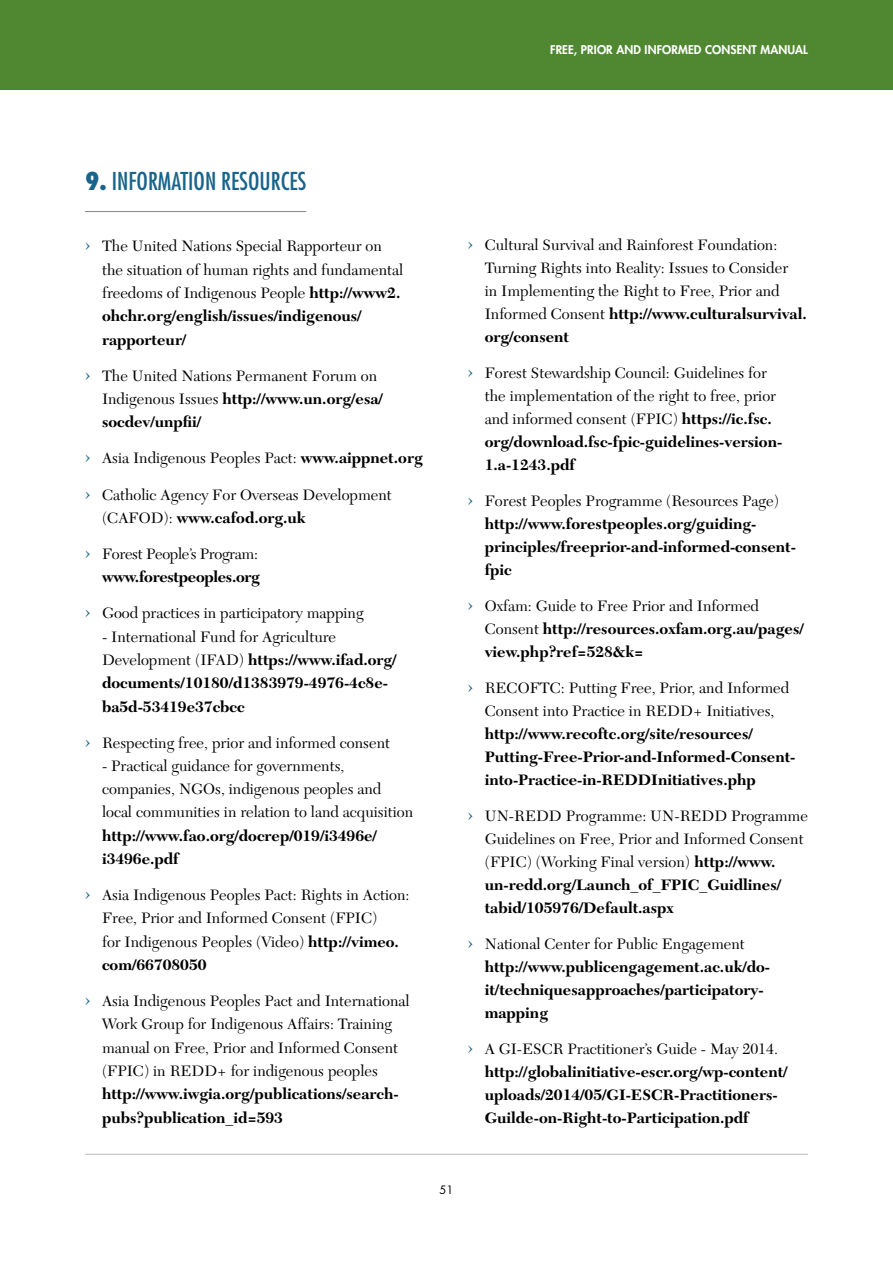
<style>
.page{position:relative;width:893px;height:1263px;background:#fff}
.page>*{position:absolute;margin:0;border:0;box-sizing:border-box;transform-origin:0 0}
.t1{font:condensed 24px "Futura Std";color:#19648a}
.t2{font:15.75px/23.2px "New Caledonia";color:#000}
.t3{font:700 15.75px/23.1px "New Caledonia";color:#000}
.t4{font:15.75px/23.2px "New Caledonia";letter-spacing:-.02em;color:#000;text-align:right}
.t5{font:800 11.7px "Futura Std";letter-spacing:.01em;color:#fff}
.t6{font:11.25px "Futura Std";color:#000}
.s1{font-weight:800}
.s2{font-size:22.5px;color:#19648a}
.s3{font-weight:700}
.s4{font-weight:400}
.s5{font-weight:400;font-size:22.5px;color:#19648a}
</style>
<div class="page">
<hr style="left:85px;top:1154px;width:723px;height:1px;background:#bababa">
<div style="left:0;top:0;width:893px;height:89px;background:#508831"></div>
<hr style="left:85px;top:211px;width:221px;height:1px;background:#878787">
<p class="t5" style="left:550px;top:43px;width:259px">FREE, PRIOR AND INFORMED CONSENT MANUAL</p>
<h1 class="t1" style="left:85px;top:167px;width:223px"><span class="s1">9.</span> INFORMATION RESOURCES</h1>
<p class="t2" style="left:102px;top:235px;width:303px;text-indent:-17px"><span class="s2">›</span> The United Nations Special Rapporteur on the situation of human rights and fundamental freedoms of Indigenous People <span class="s3">http://www2. ohchr.org/english/issues/indigenous/ rapporteur/</span></p>
<p class="t2" style="left:102px;top:364px;width:282px;text-indent:-17px"><span class="s2">›</span> The United Nations Permanent Forum on<br>Indigenous Issues <span class="s3">http://www.un.org/esa/ socdev/unpfii/</span></p>
<p class="t2" style="left:85px;top:447px;width:339px"><span class="s2">›</span> Asia Indigenous Peoples Pact: <span class="s3">www.aippnet.org</span></p>
<p class="t2" style="left:102px;top:483px;width:291px;text-indent:-17px"><span class="s2">›</span> Catholic Agency For Overseas Development (CAFOD): <span class="s3">www.cafod.org.uk</span></p>
<p class="t4" style="left:85px;top:542px;width:176px"><span class="s2">›</span> Forest People’s Program: <span class="s3">www.forestpeoples.org</span></p>
<p class="t2" style="left:85px;top:602px;width:280px"><span class="s2">›</span> Good practices in participatory mapping</p>
<p class="t3" style="left:102px;top:625px;width:296px"><span class="s4">- International Fund for Agriculture Development (IFAD)</span> https://www.ifad.org/ documents/10180/d1383979-4976-4c8e&shy;ba5d-53419e37cbcc</p>
<p class="t2" style="left:85px;top:731px;width:307px"><span class="s2">›</span> Respecting free, prior and informed consent</p>
<p class="t2" style="left:102px;top:754px;width:313px">- Practical guidance for governments, companies, NGOs, indigenous peoples and local communities in relation to land acquisition</p>
<p class="t3" style="left:102px;top:824px;width:276px">http://www.fao.org/docrep/019/i3496e/ i3496e.pdf</p>
<p class="t2" style="left:102px;top:884px;width:309px;text-indent:-17px"><span class="s2">›</span> Asia Indigenous Peoples Pact: Rights in Action:<br>Free, Prior and Informed Consent (FPIC)<br>for Indigenous Peoples (Video) <span class="s3">http://vimeo. com/66708050</span></p>
<p class="t2" style="left:102px;top:990px;width:309px;text-indent:-17px"><span class="s2">›</span> Asia Indigenous Peoples Pact and International Work Group for Indigenous Affairs: Training manual on Free, Prior and Informed Consent (FPIC) in REDD+ for indigenous peoples</p>
<p class="t3" style="left:102px;top:1083px;width:298px">http://www.iwgia.org/publications/search&shy;pubs?publication_id=593</p>
<p class="t2" style="left:485px;top:234px;width:324px;text-indent:-17px"><span class="s2">›</span> Cultural Survival and Rainforest Foundation:<br>Turning Rights into Reality: Issues to Consider<br>in Implementing the Right to Free, Prior and Informed Consent <span class="s3">http://www.culturalsurvival. org/consent</span></p>
<p class="t2" style="left:485px;top:362px;width:299px;text-indent:-17px"><span class="s2">›</span> Forest Stewardship Council: Guidelines for the implementation of the right to free, prior and informed consent (FPIC) <span class="s3">https://ic.fsc. org/download.fsc-fpic-guidelines-version-1.a-1243.pdf</span></p>
<p class="t3" style="left:485px;top:489px;width:313px;text-indent:-17px"><span class="s5">›</span> <span class="s4">Forest Peoples Programme (Resources Page) </span>http://www.forestpeoples.org/guiding&shy;principles/freeprior-and-informed-consent&shy;fpic</p>
<p class="t3" style="left:485px;top:594px;width:321px;text-indent:-17px"><span class="s5">›</span> <span class="s4">Oxfam: Guide to Free Prior and Informed<br>Consent</span> http://resources.oxfam.org.au/pages/ view.php?ref=528&amp;k=</p>
<p class="t2" style="left:468px;top:676px;width:323px;text-align:center"><span class="s2">›</span> RECOFTC: Putting Free, Prior, and Informed<br>Consent into Practice in REDD+ Initiatives,</p>
<p class="t3" style="left:485px;top:722px;width:312px">http://www.recoftc.org/site/resources/<br>Putting-Free-Prior-and-Informed-Consent&shy;into-Practice-in-REDDInitiatives.php</p>
<p class="t2" style="left:485px;top:804px;width:325px;text-indent:-17px"><span class="s2">›</span> UN-REDD Programme: UN-REDD Programme Guidelines on Free, Prior and Informed Consent (FPIC) (Working Final version) <span class="s3">http://www. un-redd.org/Launch_of_FPIC_Guidlines/ tabid/105976/Default.aspx</span></p>
<p class="t3" style="left:485px;top:932px;width:287px;text-indent:-17px"><span class="s5">›</span> <span class="s4">National Center for Public Engagement </span>http://www.publicengagement.ac.uk/do&shy;it/techniquesapproaches/participatory&shy;mapping</p>
<p class="t3" style="left:485px;top:1037px;width:304px;text-indent:-17px"><span class="s5">›</span> <span class="s4">A GI-ESCR Practitioner’s Guide - May 2014. </span>http://globalinitiative-escr.org/wp-content/ uploads/2014/05/GI-ESCR-Practitioners-Guilde-on-Right-to-Participation.pdf</p>
<p class="t6" style="left:440px;top:1183px;width:15px">51</p>
</div>
